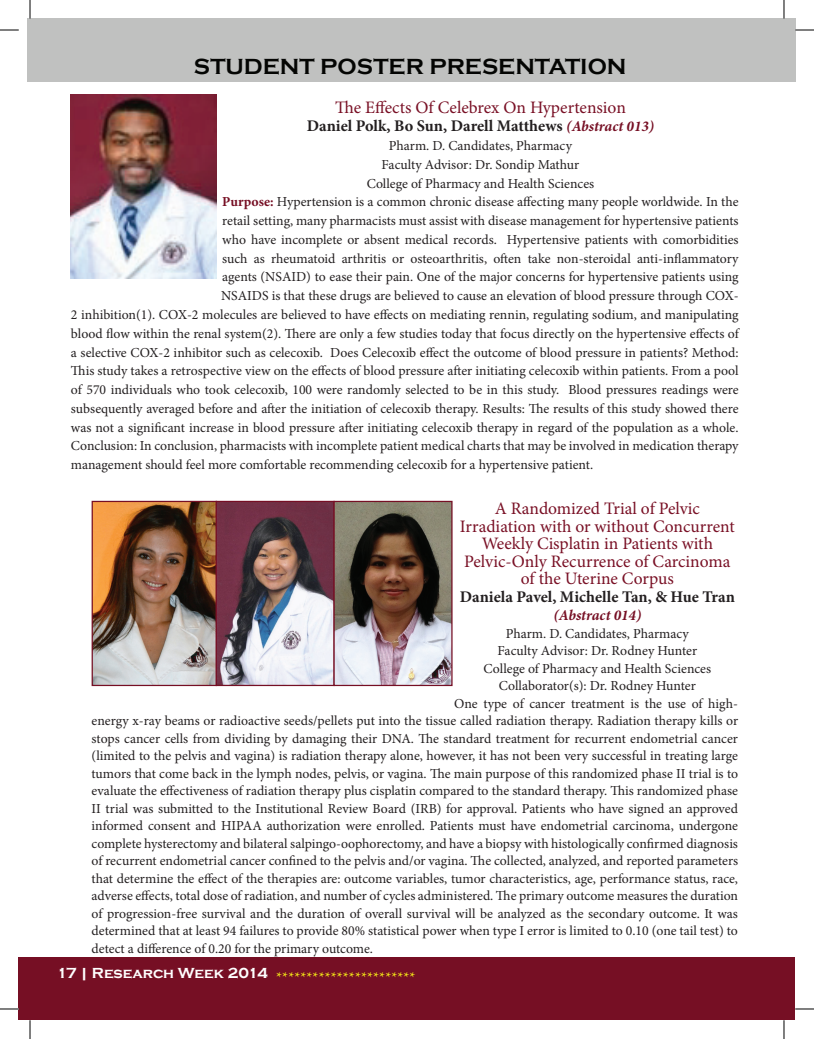
<style>
.page{position:relative;width:814px;height:1039px;background:#fff}
.page>*{position:absolute;margin:0;border:0;box-sizing:border-box;transform-origin:0 0}
.t1{font:700 22.5px "Copperplate Gothic";color:#040503}
.t2{font:17.5px/17.5px "Minion Pro";color:#791025;text-align:center}
.t3{font:700 16.25px "Minion Pro";letter-spacing:-.005em;color:#231f20}
.t4{font:15px "Minion Pro";color:#f4ec17}
.t5{font:italic 700 15px "Minion Pro";color:#760f24}
.t6{font:13.75px "Minion Pro";color:#231f20}
.s1{font-style:italic;font-size:15px;color:#760f24}
.s2{font-weight:700;color:#760f24}
</style>
<div class="page">
<div style="left:19px;top:958px;width:776px;height:62px;background:#760f24"></div>
<img style="left:71px;top:94px;width:146px;height:184px">
<img style="left:94px;top:503px;width:121px;height:181px">
<div style="left:92px;top:501px;width:125px;height:185px;border:1px solid #760f24"></div>
<div style="left:27px;top:19px;width:768px;height:63px;background:#c0c1c0"></div>
<svg style="left:218px;top:503px;width:115px;height:181px"></svg>
<div style="left:216px;top:501px;width:119px;height:185px;border:1px solid #760f24"></div>
<svg style="left:335px;top:503px;width:115px;height:181px;background:#847871"></svg>
<div style="left:333px;top:501px;width:119px;height:185px;border:1px solid #760f24"></div>
<svg style="left:0;top:29px;width:19px;height:2px"></svg>
<svg style="left:795px;top:29px;width:19px;height:2px"></svg>
<svg style="left:0;top:1008px;width:19px;height:2px"></svg>
<svg style="left:795px;top:1008px;width:19px;height:2px"></svg>
<svg style="left:29px;top:0;width:2px;height:19px"></svg>
<svg style="left:29px;top:1020px;width:2px;height:19px"></svg>
<svg style="left:783px;top:0;width:2px;height:19px"></svg>
<svg style="left:783px;top:1020px;width:2px;height:19px"></svg>
<h1 class="t1" style="left:194px;top:54px;width:69px">STUDENT</h1>
<h1 class="t1" style="left:320px;top:54px;width:35px">POSTE</h1>
<h1 class="t1" style="left:406px;top:54px;width:77px">R PRESENT</h1>
<h1 class="t1" style="left:548px;top:54px;width:33px">ATION</h1>
<p class="t2" style="left:335px;top:98px;width:292px">The Effects Of Celebrex On Hypertension</p>
<p class="t3" style="left:307px;top:115px;width:349px">Daniel Polk, Bo Sun, Darell Matthews <span class="s1">(Abstract 013)</span></p>
<p class="t6" style="left:389px;top:137px;width:184px">Pharm. D. Candidates, Pharmacy</p>
<p class="t6" style="left:382px;top:155px;width:199px">Faculty Advisor: Dr. Sondip Mathur</p>
<p class="t6" style="left:367px;top:174px;width:229px">College of Pharmacy and Health Sciences</p>
<p class="t6" style="left:222px;top:193px;width:518px"><span class="s2">Purpose:</span> Hypertension is a common chronic disease affecting many people worldwide. In the</p>
<p class="t6" style="left:222px;top:212px;width:518px">retail setting, many pharmacists must assist with disease management for hypertensive patients</p>
<p class="t6" style="left:222px;top:230px;width:518px">who have incomplete or absent medical records. Hypertensive patients with comorbidities</p>
<p class="t6" style="left:222px;top:249px;width:518px">such as rheumatoid arthritis or osteoarthritis, often take non-steroidal anti-inflammatory</p>
<p class="t6" style="left:222px;top:268px;width:518px">agents (NSAID) to ease their pain. One of the major concerns for hypertensive patients using</p>
<p class="t6" style="left:221px;top:287px;width:519px">NSAIDS is that these drugs are believed to cause an elevation of blood pressure through COX-</p>
<p class="t6" style="left:71px;top:305px;width:669px">2 inhibition(1). COX-2 molecules are believed to have effects on mediating rennin, regulating sodium, and manipulating</p>
<p class="t6" style="left:71px;top:324px;width:669px">blood flow within the renal system(2). There are only a few studies today that focus directly on the hypertensive effects of</p>
<p class="t6" style="left:71px;top:343px;width:669px">a selective COX-2 inhibitor such as celecoxib. Does Celecoxib effect the outcome of blood pressure in patients? Method:</p>
<p class="t6" style="left:71px;top:362px;width:669px">This study takes a retrospective view on the effects of blood pressure after initiating celecoxib within patients. From a pool</p>
<p class="t6" style="left:71px;top:380px;width:669px">of 570 individuals who took celecoxib, 100 were randomly selected to be in this study. Blood pressures readings were</p>
<p class="t6" style="left:71px;top:399px;width:669px">subsequently averaged before and after the initiation of celecoxib therapy. Results: The results of this study showed there</p>
<p class="t6" style="left:71px;top:418px;width:669px">was not a significant increase in blood pressure after initiating celecoxib therapy in regard of the population as a whole.</p>
<p class="t6" style="left:71px;top:437px;width:669px">Conclusion: In conclusion, pharmacists with incomplete patient medical charts that may be involved in medication therapy</p>
<p class="t6" style="left:71px;top:455px;width:524px">management should feel more comfortable recommending celecoxib for a hypertensive patient.</p>
<p class="t2" style="left:460px;top:500px;width:276px">A Randomized Trial of Pelvic<br>Irradiation with or without Concurrent<br>Weekly Cisplatin in Patients with<br>Pelvic-Only Recurrence of Carcinoma of the Uterine Corpus</p>
<p class="t3" style="left:460px;top:585px;width:277px">Daniela Pavel, Michelle Tan, &amp; Hue Tran</p>
<p class="t5" style="left:553px;top:605px;width:89px">(Abstract 014)</p>
<p class="t6" style="left:506px;top:624px;width:184px">Pharm. D. Candidates, Pharmacy</p>
<p class="t6" style="left:498px;top:641px;width:201px">Faculty Advisor: Dr. Rodney Hunter</p>
<p class="t6" style="left:483px;top:659px;width:229px">College of Pharmacy and Health Sciences</p>
<p class="t6" style="left:499px;top:676px;width:199px">Collaborator(s): Dr. Rodney Hunter</p>
<p class="t6" style="left:454px;top:694px;width:285px">One type of cancer treatment is the use of high-</p>
<p class="t6" style="left:92px;top:711px;width:648px">energy x-ray beams or radioactive seeds/pellets put into the tissue called radiation therapy. Radiation therapy kills or</p>
<p class="t6" style="left:92px;top:729px;width:648px">stops cancer cells from dividing by damaging their DNA. The standard treatment for recurrent endometrial cancer</p>
<p class="t6" style="left:92px;top:746px;width:648px">(limited to the pelvis and vagina) is radiation therapy alone, however, it has not been very successful in treating large</p>
<p class="t6" style="left:92px;top:764px;width:648px">tumors that come back in the lymph nodes, pelvis, or vagina. The main purpose of this randomized phase II trial is to</p>
<p class="t6" style="left:92px;top:781px;width:648px">evaluate the effectiveness of radiation therapy plus cisplatin compared to the standard therapy. This randomized phase</p>
<p class="t6" style="left:92px;top:799px;width:648px">II trial was submitted to the Institutional Review Board (IRB) for approval. Patients who have signed an approved</p>
<p class="t6" style="left:92px;top:816px;width:648px">informed consent and HIPAA authorization were enrolled. Patients must have endometrial carcinoma, undergone</p>
<p class="t6" style="left:92px;top:834px;width:648px">complete hysterectomy and bilateral salpingo-oophorectomy, and have a biopsy with histologically confirmed diagnosis</p>
<p class="t6" style="left:92px;top:851px;width:648px">of recurrent endometrial cancer confined to the pelvis and/or vagina. The collected, analyzed, and reported parameters</p>
<p class="t6" style="left:92px;top:869px;width:648px">that determine the effect of the therapies are: outcome variables, tumor characteristics, age, performance status, race,</p>
<p class="t6" style="left:92px;top:887px;width:648px">adverse effects, total dose of radiation, and number of cycles administered. The primary outcome measures the duration</p>
<p class="t6" style="left:92px;top:904px;width:648px">of progression-free survival and the duration of overall survival will be analyzed as the secondary outcome. It was</p>
<p class="t6" style="left:92px;top:922px;width:648px">determined that at least 94 failures to provide 80% statistical power when type I error is limited to 0.10 (one tail test) to</p>
<p class="t6" style="left:92px;top:939px;width:283px">detect a difference of 0.20 for the primary outcome.</p>
<p class="t4" style="left:57px;top:967px;width:360px"><sup>17</sup> <sup>|</sup> <sup>Research</sup> <sup>Week</sup> <sup>2014</sup> ***********************</p>
</div>
